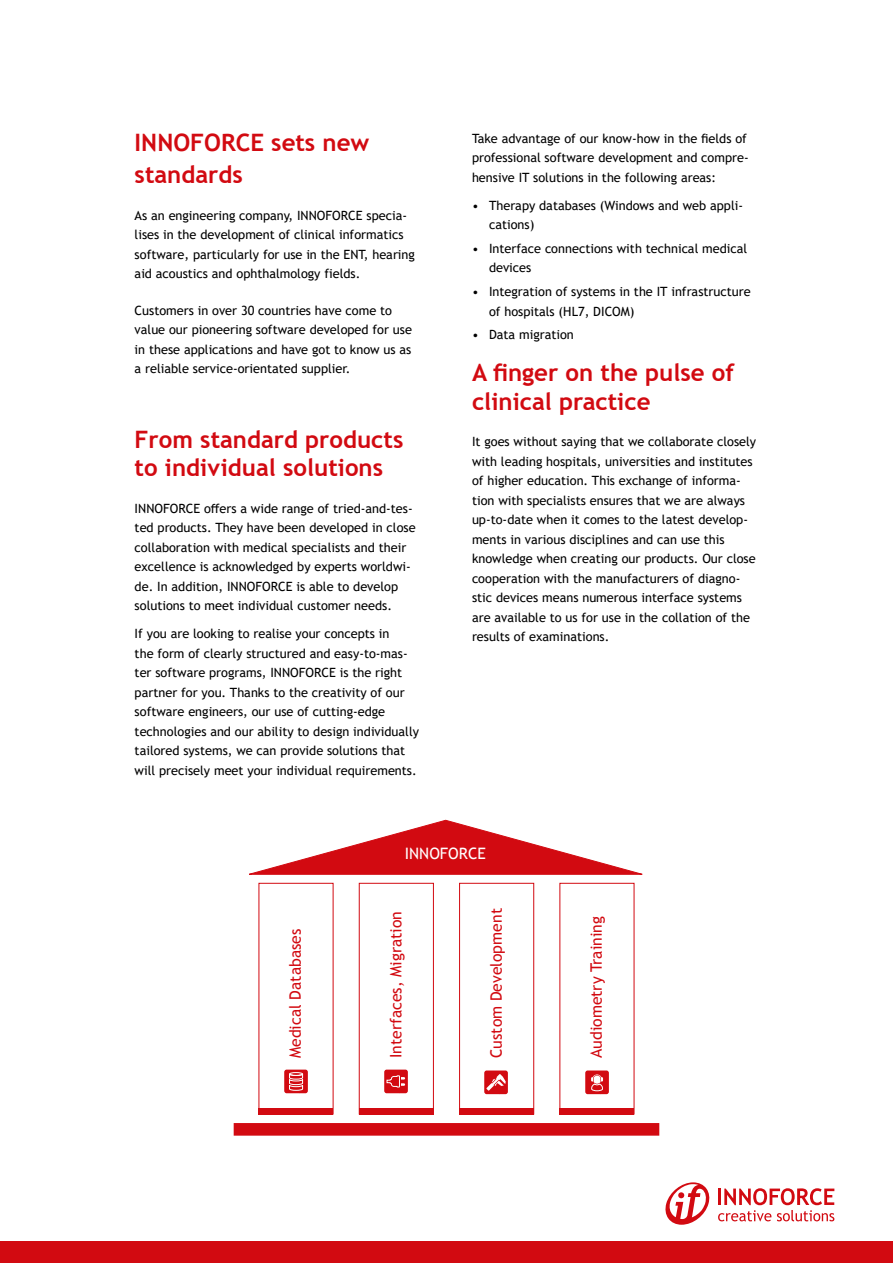
<style>
.page{position:relative;width:893px;height:1263px;background:#fff}
.page>*{position:absolute;margin:0;border:0;box-sizing:border-box;transform-origin:0 0}
.t1{font:700 24px/28.8px "Trebuchet MS";color:#d20a11}
.t2{font:15.75px "Trebuchet MS";color:#d20a11}
.t3{font:15.75px "Trebuchet MS";color:#fff}
.t4{font:12.75px/19.5px "Trebuchet MS";color:#000}
</style>
<div class="page">
<svg style="left:718px;top:1188px;width:116px;height:33px"></svg>
<svg style="left:665px;top:1182px;width:45px;height:43px"></svg>
<div style="left:0;top:1242px;width:893px;height:21px;background:#d20a11"></div>
<div style="left:259px;top:1108px;width:74px;height:6px;background:#d20a11"></div>
<div style="left:359px;top:883px;width:75px;height:231px;border:1px solid #d20a11"></div>
<div style="left:359px;top:1108px;width:75px;height:6px;background:#d20a11"></div>
<div style="left:459px;top:883px;width:75px;height:231px;border:1px solid #d20a11"></div>
<div style="left:459px;top:1108px;width:75px;height:6px;background:#d20a11"></div>
<div style="left:560px;top:1108px;width:74px;height:6px;background:#d20a11"></div>
<svg style="left:249px;top:819px;width:394px;height:56px"></svg>
<div style="left:234px;top:1123px;width:425px;height:13px;background:#d20a11"></div>
<div style="left:284px;top:1069px;width:24px;height:24px;background:#d20a11;border-radius:2px"></div>
<div style="left:289px;top:1072px;width:14px;height:4px;border:1px solid #fff;border-radius:50%"></div>
<svg style="left:289px;top:1073px;width:15px;height:18px"></svg>
<div style="left:384px;top:1069px;width:24px;height:24px;background:#d20a11;border-radius:2px"></div>
<svg style="left:386px;top:1075px;width:19px;height:13px"></svg>
<div style="left:484px;top:1070px;width:24px;height:24px;background:#d20a11;border-radius:2px"></div>
<div style="left:585px;top:1070px;width:24px;height:24px;background:#d20a11;border-radius:2px"></div>
<svg style="left:591px;top:1074px;width:12px;height:18px"></svg>
<svg style="left:486px;top:1074px;width:20px;height:17px"></svg>
<h1 class="t1" style="left:135px;top:126px;width:236px;line-height:32.4px">INNOFORCE sets new standards</h1>
<p class="t4" style="left:135px;top:205px;width:282px">As an engineering company, INNOFORCE specia&shy;lises in the development of clinical informatics software, particularly for use in the ENT, hearing aid acoustics and ophthalmology fields.</p>
<p class="t4" style="left:135px;top:300px;width:279px">Customers in over 30 countries have come to value our pioneering software developed for use in these applications and have got to know us as a reliable service-orientated supplier.</p>
<h1 class="t1" style="left:135px;top:425px;width:270px">From standard products to individual solutions</h1>
<p class="t4" style="left:135px;top:499px;width:282px">INNOFORCE offers a wide range of tried-and-tes&shy;ted products. They have been developed in close collaboration with medical specialists and their excellence is acknowledged by experts worldwi&shy;de. In addition, INNOFORCE is able to develop solutions to meet individual customer needs.</p>
<p class="t4" style="left:135px;top:624px;width:286px">If you are looking to realise your concepts in<br>the form of clearly structured and easy-to-mas&shy;ter software programs, INNOFORCE is the right partner for you. Thanks to the creativity of our software engineers, our use of cutting-edge technologies and our ability to design individually tailored systems, we can provide solutions that will precisely meet your individual requirements.</p>
<p class="t4" style="left:472px;top:128px;width:276px;text-align:justify">Take advantage of our know-how in the fields of professional software development and compre&shy;hensive IT solutions in the following areas:</p>
<p class="t4" style="left:489px;top:195px;width:256px;text-indent:-17px">• Therapy databases (Windows and web appli&shy;cations)</p>
<p class="t4" style="left:489px;top:238px;width:260px;text-indent:-17px">• Interface connections with technical medical devices</p>
<p class="t4" style="left:489px;top:282px;width:263px;text-indent:-17px">• Integration of systems in the IT infrastructure of hospitals (HL7, DICOM)</p>
<p class="t4" style="left:472px;top:325px;width:103px">• Data migration</p>
<h1 class="t1" style="left:472px;top:358px;width:264px">A finger on the pulse of clinical practice</h1>
<p class="t4" style="left:472px;top:432px;width:286px">It goes without saying that we collaborate closely with leading hospitals, universities and institutes of higher education. This exchange of informa&shy;tion with specialists ensures that we are always up-to-date when it comes to the latest develop&shy;ments in various disciplines and can use this knowledge when creating our products. Our close cooperation with the manufacturers of diagno&shy;stic devices means numerous interface systems are available to us for use in the collation of the results of examinations.</p>
<p class="t2" style="left:286px;top:1058px;width:131px;rotate:-90deg">Medical Databases</p>
<p class="t3" style="left:405px;top:844px;width:83px">INNOFORCE</p>
<p class="t2" style="left:387px;top:1058px;width:149px;rotate:-90deg">Interfaces, Migration</p>
<p class="t2" style="left:487px;top:1058px;width:151px;rotate:-90deg">Custom Development</p>
<p class="t2" style="left:587px;top:1058px;width:143px;rotate:-90deg">Audiometry Training</p>
</div>
